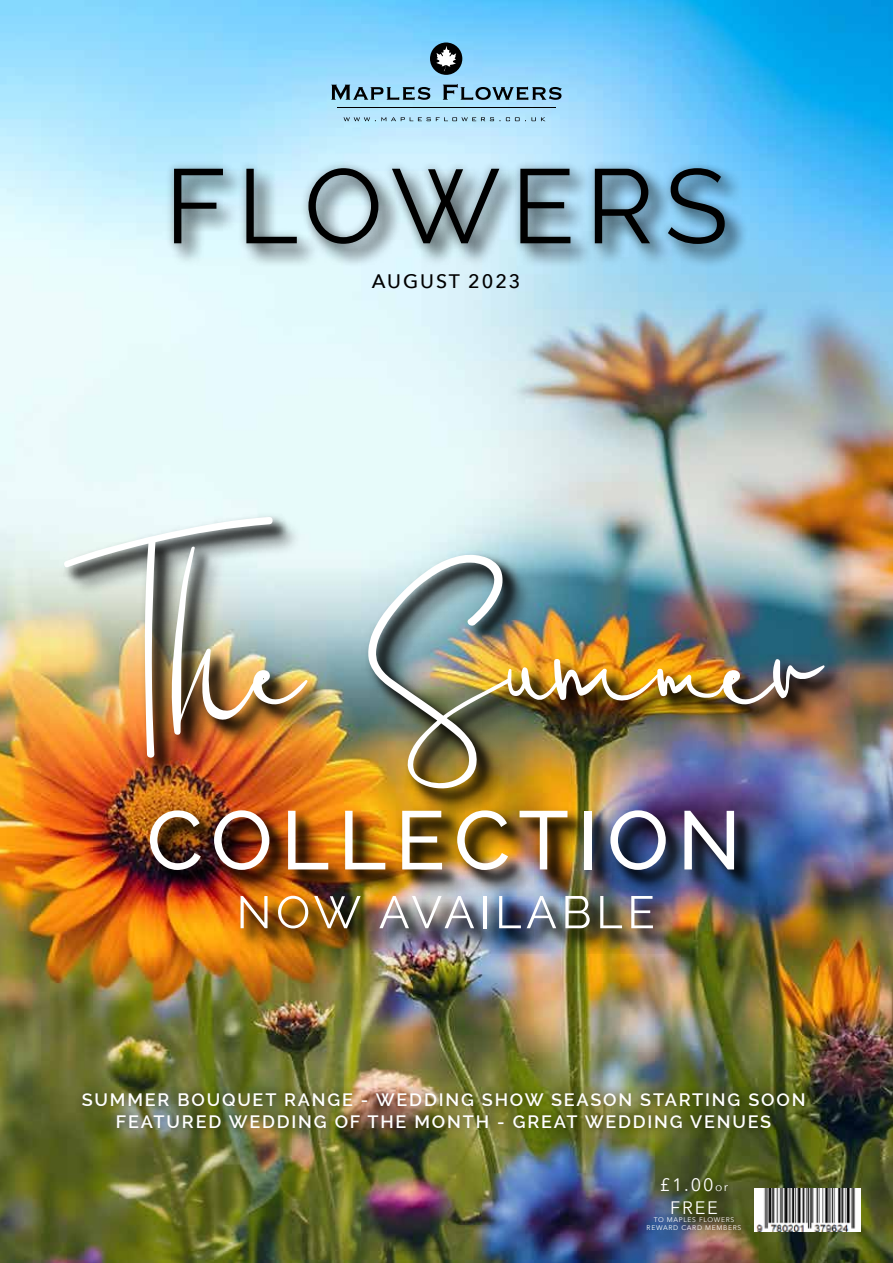
<style>
.page{position:relative;width:893px;height:1263px;background:#fff}
.page>*{position:absolute;margin:0;border:0;box-sizing:border-box;transform-origin:0 0}
.t1{font:105px "Raleway";letter-spacing:.1em;color:#000}
.t2{font:500 19.5px "Avenir Next";letter-spacing:.1em;color:#000}
.t3{font:600 18px/21.6px "Raleway";letter-spacing:.1em;color:#fff;text-align:center}
.t4{font:18px/22.5px "Avenir Next";letter-spacing:.1em;color:#fff;text-align:center}
.t5{font:6.75px/8.1px "Avenir Next";letter-spacing:.1em;color:#fff;text-align:center}
.s1{font-size:12px}
</style>
<div class="page">
<img style="left:0;top:0;width:893px;height:1263px">
<svg style="left:331px;top:85px;width:99px;height:15px"></svg>
<svg style="left:443px;top:84px;width:119px;height:16px;background:#6c93a9"></svg>
<svg style="left:344px;top:117px;width:156px;height:4px"></svg>
<svg style="left:506px;top:117px;width:39px;height:4px"></svg>
<div style="left:430px;top:43px;width:32px;height:32px;background:#000;border-radius:50%"></div>
<svg style="left:436px;top:46px;width:20px;height:25px"></svg>
<hr style="left:337px;top:107px;width:218px;height:1px;background:#000">
<div style="left:170px;top:164px;width:579px;height:104px;background:#000;opacity:.75"></div>
<div style="left:164px;top:159px;width:570px;height:95px;background:#000;opacity:.25"></div>
<div style="left:73px;top:1083px;width:741px;height:54px;background:#000;opacity:.25"></div>
<div style="left:650px;top:1182px;width:109px;height:67px;background:#000;opacity:.75"></div>
<div style="left:638px;top:1170px;width:112px;height:69px;background:#000;opacity:.75"></div>
<img style="left:55px;top:508px;width:793px;height:443px">
<img style="left:64px;top:517px;width:209px;height:241px">
<img style="left:171px;top:546px;width:137px;height:189px">
<img style="left:368px;top:555px;width:457px;height:234px">
<img style="left:150px;top:810px;width:51px;height:60px">
<img style="left:214px;top:810px;width:55px;height:60px">
<svg style="left:288px;top:811px;width:40px;height:58px"></svg>
<svg style="left:345px;top:811px;width:40px;height:58px"></svg>
<svg style="left:402px;top:811px;width:40px;height:58px"></svg>
<img style="left:457px;top:810px;width:51px;height:60px">
<svg style="left:520px;top:811px;width:47px;height:58px"></svg>
<div style="left:584px;top:811px;width:8px;height:58px;background:#fff"></div>
<svg style="left:610px;top:810px;width:56px;height:60px"></svg>
<svg style="left:684px;top:811px;width:50px;height:58px"></svg>
<svg style="left:241px;top:896px;width:27px;height:32px"></svg>
<svg style="left:278px;top:896px;width:30px;height:32px"></svg>
<svg style="left:314px;top:896px;width:47px;height:32px"></svg>
<svg style="left:379px;top:896px;width:95px;height:32px"></svg>
<hr style="left:483px;top:896px;width:3px;height:32px;background:#fff">
<svg style="left:499px;top:896px;width:22px;height:32px"></svg>
<svg style="left:527px;top:896px;width:29px;height:32px"></svg>
<svg style="left:565px;top:896px;width:25px;height:32px"></svg>
<svg style="left:600px;top:896px;width:22px;height:32px"></svg>
<svg style="left:631px;top:896px;width:22px;height:32px"></svg>
<img style="left:755px;top:1188px;width:106px;height:43px">
<h1 class="t1" style="left:165px;top:145px;width:565px">FLOWERS</h1>
<p class="t2" style="left:372px;top:265px;width:150px">AUGUST 2023</p>
<p class="t3" style="left:82px;top:1089px;width:725px">SUMMER BOUQUET RANGE - WEDDING SHOW SEASON STARTING SOON<br>FEATURED WEDDING OF THE MONTH - GREAT WEDDING VENUES</p>
<p class="t4" style="left:660px;top:1173px;width:70px">£1.00<span class="s1">or<br></span>FREE</p>
<p class="t5" style="left:647px;top:1215px;width:96px">TO MAPLES FLOWERS<br>REWARD CARD MEMBERS</p>
</div>
